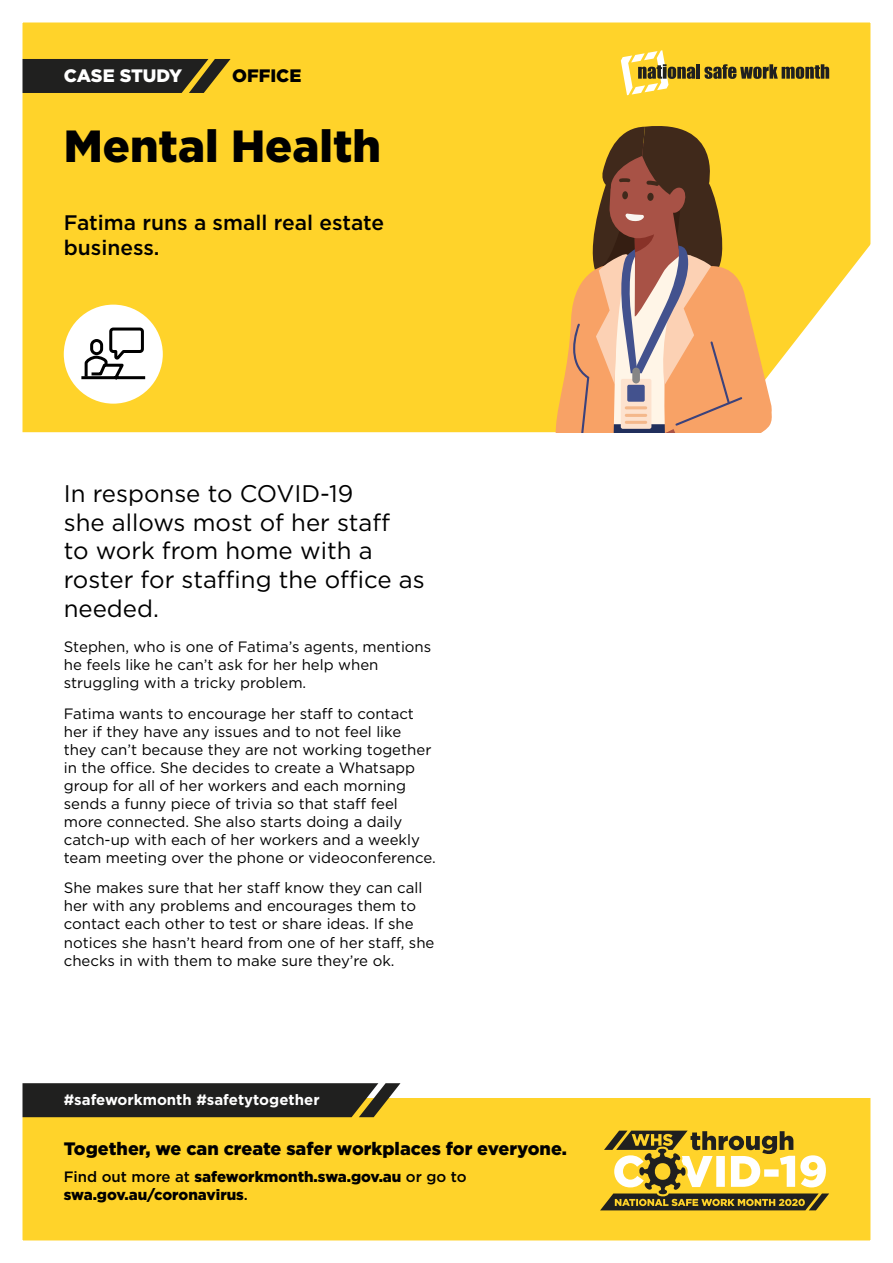
<style>
.page{position:relative;width:893px;height:1263px;background:#fff}
.page>*{position:absolute;margin:0;border:0;box-sizing:border-box;transform-origin:0 0}
.t1{font:900 45px "Gotham";color:#000}
.t2{font:24px/28.8px "Gotham";color:#000}
.t3{font:500 21px/25.2px "Gotham";color:#000}
.t4{font:900 18px "Gotham";color:#000}
.t5{font:900 18px "Gotham";letter-spacing:-.005em;color:#fff}
.t6{font:15px/18px "Gotham";color:#000}
.t7{font:900 15px/18px "Gotham";color:#000}
.t8{font:700 15px "Gotham";color:#fff}
.s1{font-weight:500}
</style>
<div class="page">
<div style="left:23px;top:23px;width:847px;height:409px;background:#ffd32a"></div>
<svg style="left:23px;top:59px;width:208px;height:34px;background:#363120"></svg>
<div style="left:0;top:1098px;width:893px;height:165px;background:#ffd32a"></div>
<svg style="left:23px;top:1083px;width:377px;height:34px;background:#2d2b24"></svg>
<svg style="left:600px;top:1130px;width:229px;height:80px"></svg>
<svg style="left:621px;top:50px;width:74px;height:45px"></svg>
<hr style="left:696px;top:64px;width:4px;height:15px;background:#20201f">
<svg style="left:704px;top:64px;width:125px;height:15px;background:#7e6b23"></svg>
<div style="left:0;top:0;width:893px;height:1263px;border:22px solid #fff"></div>
<div style="left:64px;top:305px;width:99px;height:99px;background:#fff;border-radius:50%"></div>
<svg style="left:554px;top:118px;width:225px;height:314px;background:#d3a053"></svg>
<div style="left:621px;top:379px;width:30px;height:50px;background:#fde2ce;border-radius:2px"></div>
<div style="left:632px;top:368px;width:8px;height:15px;background:#868686;border-radius:4px"></div>
<hr style="left:625px;top:421px;width:22px;height:3px;background:#f4b88b;border-radius:2px">
<hr style="left:625px;top:414px;width:22px;height:3px;background:#f4b88b;border-radius:2px">
<hr style="left:625px;top:406px;width:22px;height:3px;background:#f4b88b;border-radius:2px">
<div style="left:627px;top:385px;width:18px;height:17px;background:#43528e;border-radius:2px"></div>
<svg style="left:81px;top:327px;width:65px;height:53px"></svg>
<p class="t5" style="left:64px;top:64px;width:120px">CASE STUDY</p>
<p class="t4" style="left:232px;top:64px;width:71px">OFFICE</p>
<h1 class="t1" style="left:64px;top:115px;width:319px">Mental Health</h1>
<h3 class="t3" style="left:64px;top:209px;width:322px">Fatima runs a small real estate business.</h3>
<h2 class="t2" style="left:64px;top:478px;width:362px">In response to COVID-19<br>she allows most of her staff<br>to work from home with a roster for staffing the office as needed.</h2>
<p class="t6" style="left:64px;top:637px;width:369px">Stephen, who is one of Fatima’s agents, mentions he feels like he can’t ask for her help when struggling with a tricky problem.</p>
<p class="t6" style="left:64px;top:704px;width:374px">Fatima wants to encourage her staff to contact her if they have any issues and to not feel like they can’t because they are not working together in the office. She decides to create a Whatsapp group for all of her workers and each morning sends a funny piece of trivia so that staff feel more connected. She also starts doing a daily catch-up with each of her workers and a weekly team meeting over the phone or videoconference.</p>
<p class="t6" style="left:64px;top:879px;width:372px">She makes sure that her staff know they can call her with any problems and encourages them to contact each other to test or share ideas. If she notices she hasn’t heard from one of her staff, she checks in with them to make sure they’re ok.</p>
<p class="t8" style="left:64px;top:1090px;width:257px">#safeworkmonth #safetytogether</p>
<p class="t4" style="left:64px;top:1136px;width:505px">Together, we can create safer workplaces for everyone.</p>
<p class="t7" style="left:64px;top:1167px;width:404px"><span class="s1">Find out more at</span> safeworkmonth.swa.gov.au <span class="s1">or go to </span>swa.gov.au/coronavirus<span class="s1">.</span></p>
</div>
